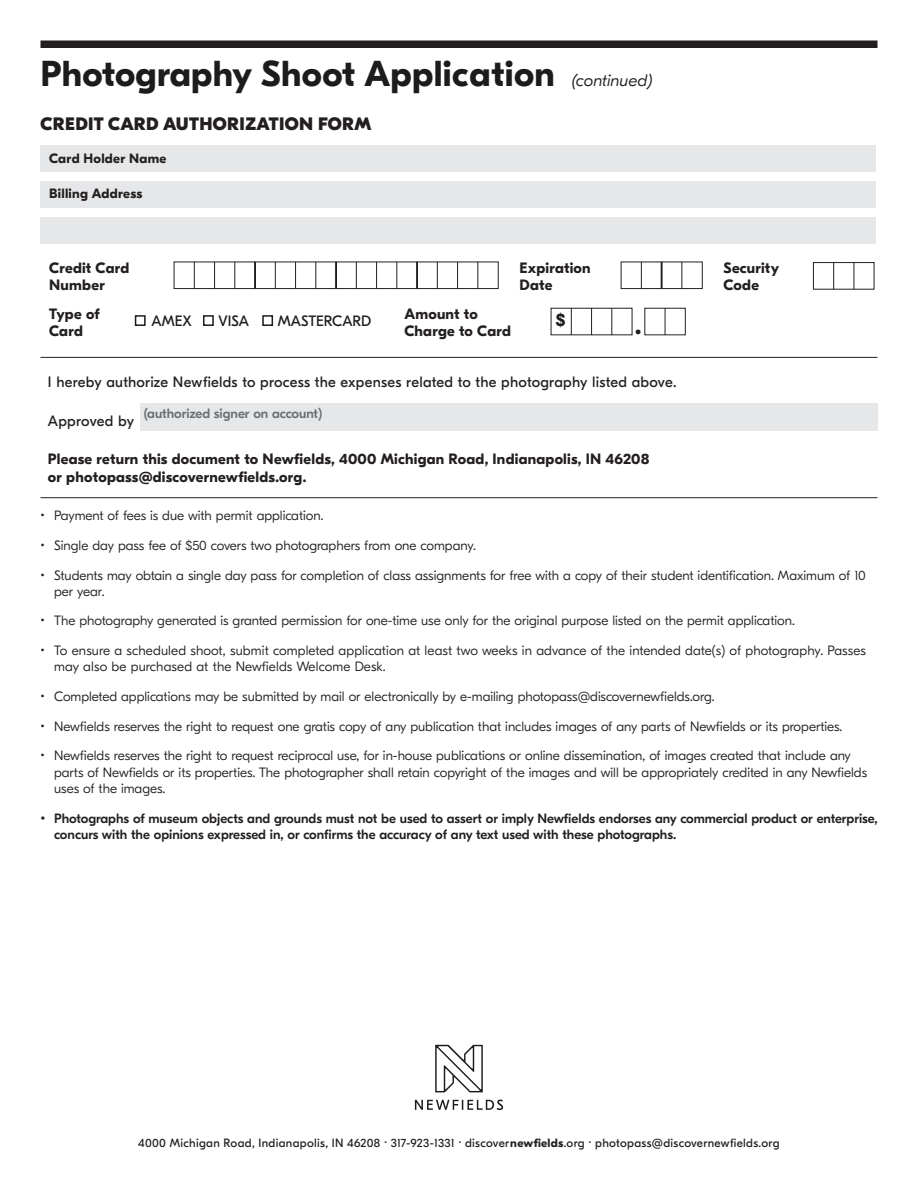
<style>
.page{position:relative;width:918px;height:1188px;background:#fff}
.page>*{position:absolute;margin:0;border:0;box-sizing:border-box;transform-origin:0 0}
.t1{font:700 36px "GT Eesti Display";letter-spacing:.01em;color:#1b1c1c}
.t2{font:700 25.5px "GT Eesti Display";color:#1b1c1c}
.t3{font:800 18px "GT Eesti Display";letter-spacing:.02em;color:#231f20}
.t4{font:700 18px "GT Eesti Display";color:#1b1c1c}
.t5{font:700 15px/16.5px "GT Eesti Display";letter-spacing:.015em;color:#231f20}
.t6{font:15px "GT Eesti Display";letter-spacing:.015em;color:#231f20}
.t7{font:300 13.5px/16.2px "GT Eesti Display";color:#231f20}
.t8{font:500 13.5px/16.2px "GT Eesti Display";color:#231f20}
.t9{font:700 13.5px "GT Eesti Display";letter-spacing:.02em;color:#231f20}
.t10{font:500 13.5px "GT Eesti Display";color:#6c6d70}
.t11{font:12px "GT Eesti Display";letter-spacing:.025em;color:#231f20}
.s1{font-weight:300;font-style:italic;font-size:16.5px}
.s2{font-weight:700}
</style>
<div class="page">
<div style="left:40px;top:40px;width:838px;height:8px;background:#231f20"></div>
<div style="left:40px;top:217px;width:836px;height:27px;background:#e6e7e9"></div>
<div style="left:40px;top:145px;width:836px;height:27px;background:#e6e7e9"></div>
<div style="left:40px;top:181px;width:836px;height:27px;background:#e6e7e9"></div>
<div style="left:135px;top:315px;width:11px;height:11px;border:2px solid #1b1c1c"></div>
<div style="left:203px;top:315px;width:11px;height:11px;border:2px solid #1b1c1c"></div>
<div style="left:262px;top:315px;width:11px;height:11px;border:2px solid #1b1c1c"></div>
<div style="left:174px;top:262px;width:324px;height:27px;border:1px solid #231f20"></div>
<svg style="left:194px;top:262px;width:1px;height:27px"></svg>
<svg style="left:275px;top:262px;width:1px;height:27px"></svg>
<svg style="left:356px;top:262px;width:1px;height:27px"></svg>
<svg style="left:437px;top:262px;width:1px;height:27px"></svg>
<svg style="left:235px;top:262px;width:1px;height:27px"></svg>
<svg style="left:316px;top:262px;width:1px;height:27px"></svg>
<svg style="left:397px;top:262px;width:1px;height:27px"></svg>
<svg style="left:478px;top:262px;width:1px;height:27px"></svg>
<svg style="left:214px;top:262px;width:1px;height:27px"></svg>
<svg style="left:295px;top:262px;width:1px;height:27px"></svg>
<svg style="left:376px;top:262px;width:1px;height:27px"></svg>
<svg style="left:457px;top:262px;width:1px;height:27px"></svg>
<hr style="left:254px;top:262px;width:2px;height:27px;background:#1b1c1c">
<hr style="left:335px;top:262px;width:2px;height:27px;background:#1b1c1c">
<hr style="left:416px;top:262px;width:2px;height:27px;background:#1b1c1c">
<div style="left:621px;top:262px;width:81px;height:27px;border:1px solid #231f20"></div>
<svg style="left:682px;top:262px;width:1px;height:27px"></svg>
<svg style="left:641px;top:262px;width:1px;height:27px"></svg>
<hr style="left:661px;top:262px;width:2px;height:27px;background:#1b1c1c">
<div style="left:813px;top:262px;width:61px;height:27px;border:1px solid #231f20"></div>
<svg style="left:833px;top:262px;width:1px;height:27px"></svg>
<svg style="left:854px;top:262px;width:1px;height:27px"></svg>
<hr style="left:40px;top:497px;width:837px;height:1px;background:#231f20">
<hr style="left:40px;top:357px;width:837px;height:1px;background:#231f20">
<div style="left:140px;top:403px;width:738px;height:27px;background:#e6e7e9"></div>
<svg style="left:665px;top:308px;width:1px;height:27px"></svg>
<svg style="left:571px;top:308px;width:1px;height:27px"></svg>
<svg style="left:612px;top:308px;width:1px;height:27px"></svg>
<svg style="left:591px;top:308px;width:1px;height:27px"></svg>
<svg style="left:415px;top:1100px;width:88px;height:10px"></svg>
<svg style="left:435px;top:1045px;width:48px;height:47px"></svg>
<h1 class="t1" style="left:41px;top:54px;width:614px">Photography Shoot Application <span class="s1">(continued)</span></h1>
<h3 class="t3" style="left:41px;top:114px;width:332px">CREDIT CARD AUTHORIZATION FORM</h3>
<p class="t9" style="left:49px;top:150px;width:119px">Card Holder Name</p>
<p class="t9" style="left:49px;top:186px;width:95px">Billing Address</p>
<p class="t5" style="left:49px;top:260px;width:82px">Credit Card<br>Number</p>
<p class="t5" style="left:520px;top:260px;width:73px">Expiration<br>Date</p>
<p class="t5" style="left:724px;top:260px;width:57px">Security<br>Code</p>
<p class="t6" style="left:151px;top:313px;width:42px">AMEX</p>
<p class="t6" style="left:219px;top:313px;width:32px">VISA</p>
<p class="t6" style="left:278px;top:313px;width:95px">MASTERCARD</p>
<p class="t5" style="left:49px;top:306px;width:52px">Type of<br>Card</p>
<p class="t5" style="left:404px;top:306px;width:108px">Amount to<br>Charge to Card</p>
<h3 class="t4" style="left:555px;top:310px;width:12px">$</h3>
<h2 class="t2" style="left:635px;top:311px;width:8px">.</h2>
<p class="t6" style="left:48px;top:374px;width:630px">I hereby authorize Newfields to process the expenses related to the photography listed above.</p>
<p class="t6" style="left:48px;top:412px;width:88px">Approved by</p>
<p class="t5" style="left:48px;top:450px;width:603px;line-height:18px">Please return this document to Newfields, 4000 Michigan Road, Indianapolis, IN 46208 or photopass@discovernewfields.org.</p>
<p class="t10" style="left:144px;top:406px;width:180px">(authorized signer on account)</p>
<p class="t7" style="left:41px;top:508px;width:284px">• Payment of fees is due with permit application.</p>
<p class="t7" style="left:41px;top:537px;width:437px">• Single day pass fee of $50 covers two photographers from one company.</p>
<p class="t7" style="left:54px;top:567px;width:813px;text-indent:-14px">• Students may obtain a single day pass for completion of class assignments for free with a copy of their student identification. Maximum of 10 per year.</p>
<p class="t7" style="left:41px;top:613px;width:756px">• The photography generated is granted permission for one-time use only for the original purpose listed on the permit application.</p>
<p class="t7" style="left:54px;top:643px;width:813px;text-indent:-14px">• To ensure a scheduled shoot, submit completed application at least two weeks in advance of the intended date(s) of photography. Passes may also be purchased at the Newfields Welcome Desk.</p>
<p class="t7" style="left:41px;top:689px;width:676px">• Completed applications may be submitted by mail or electronically by e-mailing photopass@discovernewfields.org.</p>
<p class="t7" style="left:41px;top:718px;width:803px">• Newfields reserves the right to request one gratis copy of any publication that includes images of any parts of Newfields or its properties.</p>
<p class="t7" style="left:54px;top:748px;width:815px;text-indent:-14px">• Newfields reserves the right to request reciprocal use, for in-house publications or online dissemination, of images created that include any parts of Newfields or its properties. The photographer shall retain copyright of the images and will be appropriately credited in any Newfields uses of the images.</p>
<p class="t8" style="left:54px;top:810px;width:825px;text-indent:-14px">• Photographs of museum objects and grounds must not be used to assert or imply Newfields endorses any commercial product or enterprise, concurs with the opinions expressed in, or confirms the accuracy of any text used with these photographs.</p>
<p class="t11" style="left:138px;top:1136px;width:643px">4000 Michigan Road, Indianapolis, IN 46208 · 317-923-1331 · discover<span class="s2">newfields</span>.org · photopass@discovernewfields.org</p>
</div>
